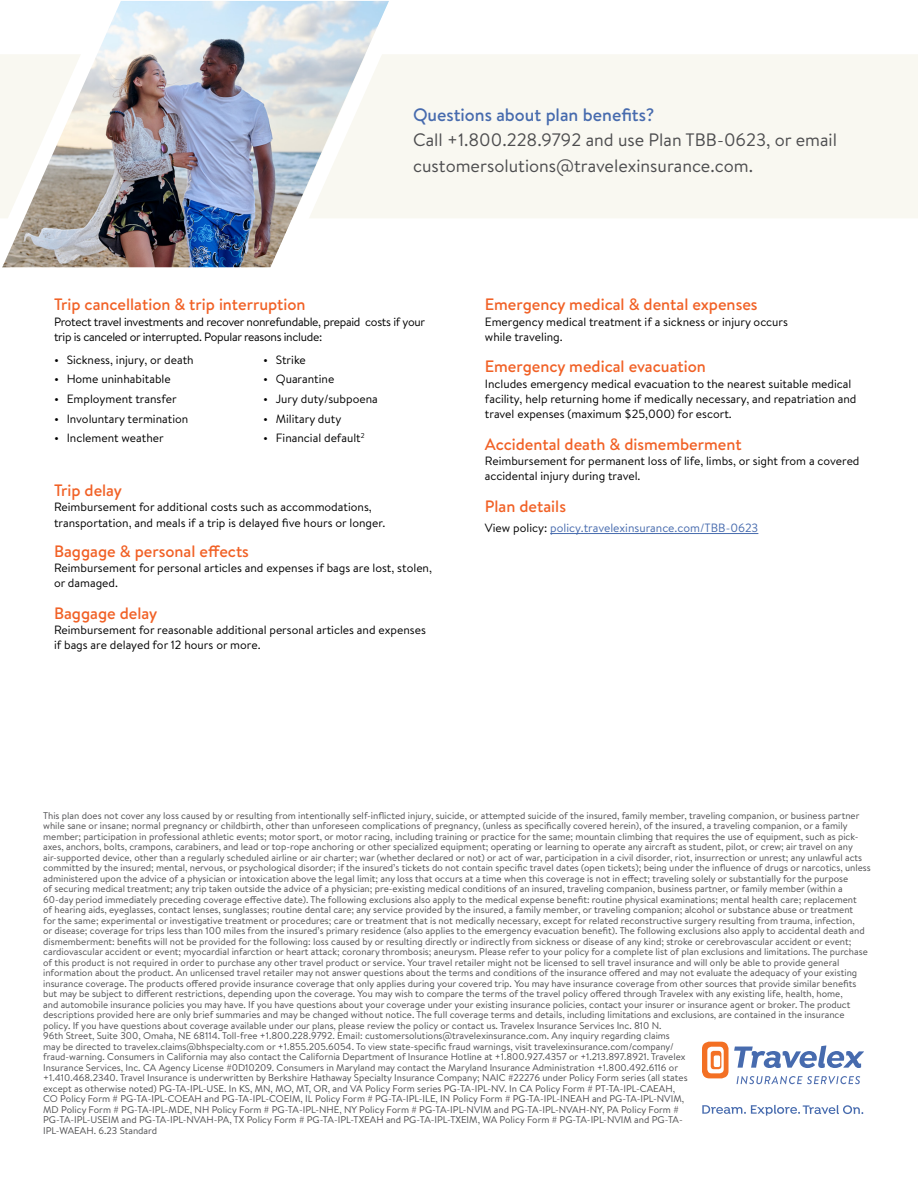
<style>
.page{position:relative;width:918px;height:1188px;background:#fff}
.page>*{position:absolute;margin:0;border:0;box-sizing:border-box;transform-origin:0 0}
.t1{font:18px/25.5px "Brandon Text";color:#4d4d4f}
.t2{font:500 18px "Brandon Text";color:#476bae}
.t3{font:500 16.5px "Brandon Text";color:#f16126}
.t4{font:12px/15.3px "Brandon Text";color:#000}
.t5{font:12px/15.3px "Brandon Text";letter-spacing:-.025em;color:#000}
.t6{font:12px "Brandon Text";color:#476bae}
.t7{font:9.75px/10.5px "Brandon Text";color:#4d4d4f}
.s1{font-size:13.5px}
.s2{color:#000}
</style>
<div class="page">
<div style="left:0;top:54px;width:918px;height:164px;background:#f9f8f1"></div>
<svg style="left:702px;top:1042px;width:162px;height:42px"></svg>
<svg style="left:702px;top:1105px;width:161px;height:11px"></svg>
<hr style="left:550px;top:533px;width:208px;height:1px;background:#476bae">
<img style="left:121px;top:1px;width:146px;height:266px">
<svg style="left:267px;top:1px;width:122px;height:267px"></svg>
<svg style="left:2px;top:1px;width:119px;height:267px"></svg>
<h1 class="t2" style="left:413px;top:102px;width:243px">Questions about plan benefits?</h1>
<h1 class="t1" style="left:413px;top:127px;width:425px">Call +1.800.228.9792 and use Plan TBB-0623, or email customersolutions@travelexinsurance.com.</h1>
<h2 class="t3" style="left:54px;top:293px;width:253px">Trip cancellation &amp; trip interruption</h2>
<p class="t5" style="left:54px;top:314px;width:373px">Protect travel investments and recover nonrefundable, prepaid costs if your trip is canceled or interrupted. Popular reasons include:</p>
<p class="t4" style="left:54px;top:352px;width:141px"><span class="s1">•</span> Sickness, injury, or death</p>
<p class="t4" style="left:54px;top:371px;width:118px"><span class="s1">•</span> Home uninhabitable</p>
<p class="t4" style="left:54px;top:391px;width:124px"><span class="s1">•</span> Employment transfer</p>
<p class="t4" style="left:54px;top:410px;width:136px"><span class="s1">•</span> Involuntary termination</p>
<p class="t4" style="left:54px;top:430px;width:111px"><span class="s1">•</span> Inclement weather</p>
<p class="t4" style="left:263px;top:352px;width:44px"><span class="s1">•</span> Strike</p>
<p class="t4" style="left:263px;top:371px;width:73px"><span class="s1">•</span> Quarantine</p>
<p class="t4" style="left:263px;top:391px;width:116px"><span class="s1">•</span> Jury duty/subpoena</p>
<p class="t4" style="left:263px;top:410px;width:80px"><span class="s1">•</span> Military duty</p>
<p class="t4" style="left:263px;top:430px;width:103px"><span class="s1">•</span> Financial default<sup>2</sup></p>
<h2 class="t3" style="left:54px;top:479px;width:70px">Trip delay</h2>
<p class="t4" style="left:54px;top:499px;width:333px">Reimbursement for additional costs such as accommodations, transportation, and meals if a trip is delayed five hours or longer.</p>
<h2 class="t3" style="left:54px;top:540px;width:196px">Baggage &amp; personal effects</h2>
<p class="t4" style="left:54px;top:560px;width:379px">Reimbursement for personal articles and expenses if bags are lost, stolen, or damaged.</p>
<h2 class="t3" style="left:54px;top:602px;width:105px">Baggage delay</h2>
<p class="t4" style="left:54px;top:622px;width:373px">Reimbursement for reasonable additional personal articles and expenses if bags are delayed for 12 hours or more.</p>
<h2 class="t3" style="left:485px;top:293px;width:274px">Emergency medical &amp; dental expenses</h2>
<p class="t4" style="left:485px;top:314px;width:305px">Emergency medical treatment if a sickness or injury occurs while traveling.</p>
<h2 class="t3" style="left:485px;top:355px;width:223px">Emergency medical evacuation</h2>
<p class="t4" style="left:485px;top:375px;width:373px">Includes emergency medical evacuation to the nearest suitable medical facility, help returning home if medically necessary, and repatriation and travel expenses (maximum $25,000) for escort.</p>
<h2 class="t3" style="left:485px;top:433px;width:258px">Accidental death &amp; dismemberment</h2>
<p class="t4" style="left:485px;top:453px;width:376px">Reimbursement for permanent loss of life, limbs, or sight from a covered accidental injury during travel.</p>
<h2 class="t3" style="left:485px;top:494px;width:83px">Plan details</h2>
<p class="t6" style="left:485px;top:520px;width:275px"><span class="s2">View policy:</span> policy.travelexinsurance.com/TBB-0623</p>
<p class="t7" style="left:43px;top:810px;width:829px">This plan does not cover any loss caused by or resulting from intentionally self-inflicted injury, suicide, or attempted suicide of the insured, family member, traveling companion, or business partner while sane or insane; normal pregnancy or childbirth, other than unforeseen complications of pregnancy, (unless as specifically covered herein), of the insured, a traveling companion, or a family member; participation in professional athletic events; motor sport, or motor racing, including training or practice for the same; mountain climbing that requires the use of equipment, such as pick&shy;axes, anchors, bolts, crampons, carabiners, and lead or top-rope anchoring or other specialized equipment; operating or learning to operate any aircraft as student, pilot, or crew; air travel on any air-supported device, other than a regularly scheduled airline or air charter; war (whether declared or not) or act of war, participation in a civil disorder, riot, insurrection or unrest; any unlawful acts committed by the insured; mental, nervous, or psychological disorder; if the insured’s tickets do not contain specific travel dates (open tickets); being under the influence of drugs or narcotics, unless administered upon the advice of a physician or intoxication above the legal limit; any loss that occurs at a time when this coverage is not in effect; traveling solely or substantially for the purpose<br>of securing medical treatment; any trip taken outside the advice of a physician; pre-existing medical conditions of an insured, traveling companion, business partner, or family member (within a 60-day period immediately preceding coverage effective date). The following exclusions also apply to the medical expense benefit: routine physical examinations; mental health care; replacement<br>of hearing aids, eyeglasses, contact lenses, sunglasses; routine dental care; any service provided by the insured, a family member, or traveling companion; alcohol or substance abuse or treatment<br>for the same; experimental or investigative treatment or procedures; care or treatment that is not medically necessary, except for related reconstructive surgery resulting from trauma, infection,<br>or disease; coverage for trips less than 100 miles from the insured’s primary residence (also applies to the emergency evacuation benefit). The following exclusions also apply to accidental death and dismemberment: benefits will not be provided for the following: loss caused by or resulting directly or indirectly from sickness or disease of any kind; stroke or cerebrovascular accident or event; cardiovascular accident or event; myocardial infarction or heart attack; coronary thrombosis; aneurysm. Please refer to your policy for a complete list of plan exclusions and limitations. The purchase of this product is not required in order to purchase any other travel product or service. Your travel retailer might not be licensed to sell travel insurance and will only be able to provide general information about the product. An unlicensed travel retailer may not answer questions about the terms and conditions of the insurance offered and may not evaluate the adequacy of your existing insurance coverage. The products offered provide insurance coverage that only applies during your covered trip. You may have insurance coverage from other sources that provide similar benefits but may be subject to different restrictions, depending upon the coverage. You may wish to compare the terms of the travel policy offered through Travelex with any existing life, health, home,<br>and automobile insurance policies you may have. If you have questions about your coverage under your existing insurance policies, contact your insurer or insurance agent or broker. The product descriptions provided here are only brief summaries and may be changed without notice. The full coverage terms and details, including limitations and exclusions, are contained in the insurance policy. If you have questions about coverage available under our plans, please review the policy or contact us. Travelex Insurance Services Inc. 810 N.<br>96th Street, Suite 300, Omaha, NE 68114. Toll-free +1.800.228.9792. Email: customersolutions@travelexinsurance.com. Any inquiry regarding claims<br>may be directed to travelex.claims@bhspecialty.com or +1.855.205.6054. To view state-specific fraud warnings, visit travelexinsurance.com/company/<br>fraud-warning. Consumers in California may also contact the California Department of Insurance Hotline at +1.800.927.4357 or +1.213.897.8921. Travelex<br>Insurance Services, Inc. CA Agency License #0D10209. Consumers in Maryland may contact the Maryland Insurance Administration +1.800.492.6116 or<br>+1.410.468.2340. Travel Insurance is underwritten by Berkshire Hathaway Specialty Insurance Company; NAIC #22276 under Policy Form series (all states<br>except as otherwise noted) PG-TA-IPL-USE. In KS, MN, MO, MT, OR, and VA Policy Form series PG-TA-IPL-NV. In CA Policy Form # PT-TA-IPL-CAEAH,<br>CO Policy Form # PG-TA-IPL-COEAH and PG-TA-IPL-COEIM, IL Policy Form # PG-TA-IPL-ILE, IN Policy Form # PG-TA-IPL-INEAH and PG-TA-IPL-NVIM,<br>MD Policy Form # PG-TA-IPL-MDE, NH Policy Form # PG-TA-IPL-NHE, NY Policy Form # PG-TA-IPL-NVIM and PG-TA-IPL-NVAH-NY, PA Policy Form #<br>PG-TA-IPL-USEIM and PG-TA-IPL-NVAH-PA, TX Policy Form # PG-TA-IPL-TXEAH and PG-TA-IPL-TXEIM, WA Policy Form # PG-TA-IPL-NVIM and PG-TA-<br>IPL-WAEAH. 6.23 Standard</p>
</div>
